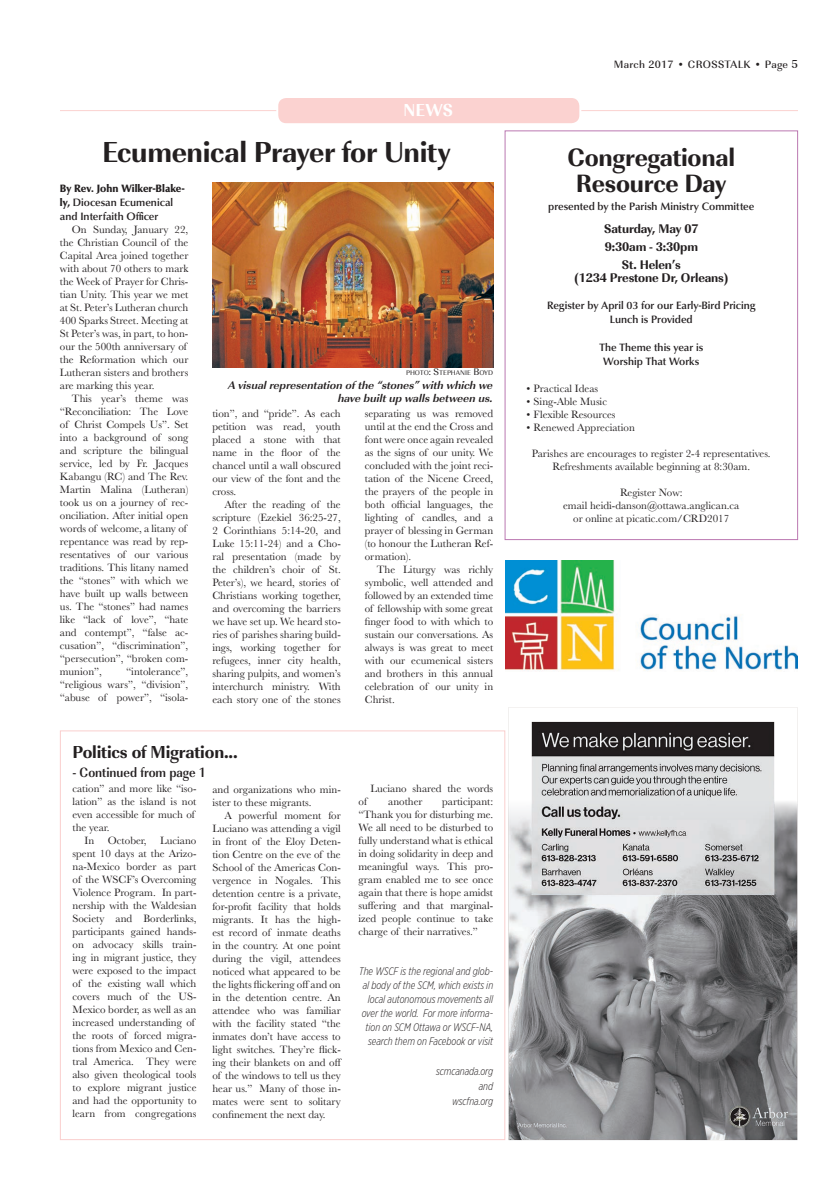
<style>
.page{position:relative;width:840px;height:1200px;background:#fff}
.page>*{position:absolute;margin:0;border:0;box-sizing:border-box;transform-origin:0 0}
._3_-_24_pt_head_impe{font:700 expanded 30px "Imperial URW";letter-spacing:-.01em;color:#231f20;scale:.95 1}
._3_-_24_pt_head_impe-2{font:700 expanded 26px/26px "Imperial URW";letter-spacing:-.01em;color:#231f20;text-align:center;scale:.95 1}
._3_-_24_pt_head_impe-3{font:700 expanded 18px "Imperial URW";letter-spacing:-.01em;color:#231f20;scale:.95 1}
._3_-_24_pt_head_impe-4{font:700 expanded 18px "Imperial URW";color:#fff;scale:.95 1}
._9_-_teasers{font:700 14px "Imperial URW";color:#231f20;scale:.9 1}
._3_-_24_pt_head_impe-5{font:700 expanded 13px "Imperial URW";letter-spacing:-.01em;color:#231f20;scale:.95 1}
._8_-_Photo_credit{font:italic 700 11.5px/13px "Imperial URW";color:#231f20;text-align:right}
._5_-_Body_Baskervill{font:11px/13px "Baskerville";color:#231f20;text-align:justify}
._4_-_Body_Baskervill{font:11px/13px "Baskerville";color:#231f20}
._7_-_By-line{font:500 11px/14px "Classico URW";color:#231f20}
._8_-_Photo_credit-2{font:italic 300 11px/14px "Gotham X Narrow";color:#231f20;text-align:right}
.t1{font:500 11px "Imperial URW";letter-spacing:.03em;color:#231f20}
._8_-_Photo_credit-3{font:7px "Imperial URW";color:#231f20}
.s1{font-weight:900}
.s2{font-size:10px}
.s3{font-style:inherit}
.s4{font-size:12px}
</style>
<div class="page">
<img style="left:505px;top:561px;width:293px;height:110px">
<hr style="left:60px;top:110px;width:738px;height:1px;background:#fbd2d0">
<div style="left:277px;top:97px;width:303px;height:27px;background:#fbd2d0;border-radius:9px"></div>
<div style="left:276px;top:96px;width:305px;height:29px;border:2px solid #fff;border-radius:9px"></div>
<img style="left:212px;top:183px;width:281px;height:185px">
<div style="left:505px;top:130px;width:293px;height:410px;border:1px solid #bb78b1"></div>
<img style="left:508px;top:707px;width:290px;height:434px">
<p class="_3_-_24_pt_head_impe-4" style="left:404px;top:96px;width:53px">NEWS</p>
<p class="_3_-_24_pt_head_impe" style="left:102px;top:128px;width:369px">Ecumenical Prayer for Unity</p>
<p class="_7_-_By-line" style="left:60px;top:180px;width:126px"><span class="s1">By Rev. John Wilker-Blake&shy;ly,</span> Diocesan Ecumenical and Interfaith Officer</p>
<p class="_5_-_Body_Baskervill" style="left:60px;top:223px;width:130px;text-align:left;text-indent:12px">On Sunday, January 22, the Christian Council of the<br>Capital Area joined together with about 70 others to mark the Week of Prayer for Chris&shy;tian Unity. This year we met at St. Peter’s Lutheran church<br>400 Sparks Street. Meeting at<br>St Peter’s was, in part, to hon&shy;our the 500th anniversary of the Reformation which our<br>Lutheran sisters and brothers are marking this year.</p>
<p class="_5_-_Body_Baskervill" style="left:60px;top:392px;width:130px;text-align:left;text-indent:12px">This year’s theme was “Reconciliation: The Love of Christ Compels Us”. Set into a background of song and scripture the bilingual service, led by Fr. Jacques<br>Kabangu (RC) and The Rev.<br>Martin Malina (Lutheran) took us on a journey of rec&shy;onciliation. After initial open words of welcome, a litany of repentance was read by rep&shy;resentatives of our various traditions. This litany named the “stones” with which we have built up walls between us. The “stones” had names like “lack of love”, “hate and contempt”, “false ac&shy;cusation”, “discrimination”, “persecution”, “broken com&shy;munion”,</p>
<p class="_8_-_Photo_credit-3" style="left:406px;top:367px;width:89px">PHOTO<span class="s2">: S</span>TEPHANIE <span class="s2">B</span>OYD</p>
<p class="_8_-_Photo_credit" style="left:229px;top:378px;width:266px">A visual representation of the “stones” with which we have built up walls between us.</p>
<p class="_5_-_Body_Baskervill" style="left:212px;top:408px;width:130px">tion”, and “pride”. As each petition was read, youth placed a stone with that name in the floor of the chancel until a wall obscured our view of the font and the cross.</p>
<p class="_5_-_Body_Baskervill" style="left:212px;top:499px;width:130px;text-align:left;text-indent:12px">After the reading of the scripture (Ezekiel 36:25-27,<br>2 Corinthians 5:14-20, and<br>Luke 15:11-24) and a Cho&shy;ral presentation (made by the children’s choir of St.<br>Peter’s), we heard, stories of<br>Christians working together, and overcoming the barriers we have set up. We heard sto&shy;ries of parishes sharing build&shy;ings, working together for refugees, inner city health, sharing pulpits, and women’s interchurch ministry. With each story one of the stones</p>
<p class="_5_-_Body_Baskervill" style="left:365px;top:408px;width:130px">separating us was removed until at the end the Cross and font were once again revealed as the signs of our unity. We concluded with the joint reci&shy;tation of the Nicene Creed, the prayers of the people in both official languages, the lighting of candles, and a prayer of blessing in German (to honour the Lutheran Ref&shy;ormation).</p>
<p class="_5_-_Body_Baskervill" style="left:365px;top:564px;width:130px;text-indent:12px">The Liturgy was richly symbolic, well attended and followed by an extended time of fellowship with some great finger food to with which to sustain our conversations. As always is was great to meet with our ecumenical sisters and brothers in this annual celebration of our unity in Christ.</p>
<p class="_5_-_Body_Baskervill" style="left:60px;top:665px;width:130px;text-indent:66px">“intolerance”, “religious wars”, “division”, “abuse of power”, “isola-</p>
<p class="_3_-_24_pt_head_impe-3" style="left:72px;top:737px;width:175px">Politics of Migration...</p>
<p class="_9_-_teasers" style="left:72px;top:761px;width:150px">- Continued from page 1</p>
<p class="_4_-_Body_Baskervill" style="left:72px;top:782px;width:126px">cation” and more like “iso&shy;lation” as the island is not even accessible for much of the year.</p>
<p class="_4_-_Body_Baskervill" style="left:72px;top:834px;width:126px;text-indent:12px">In October, Luciano spent 10 days at the Arizo&shy;na-Mexico border as part of the WSCF’s Overcoming<br>Violence Program. In part&shy;nership with the Waldesian<br>Society and Borderlinks, participants gained hands&shy;on advocacy skills train&shy;ing in migrant justice, they were exposed to the impact of the existing wall which covers much of the US-<br>Mexico border, as well as an increased understanding of the roots of forced migra&shy;tions from Mexico and Cen&shy;tral America. They were also given theological tools to explore migrant justice and had the opportunity to learn from congregations</p>
<p class="_4_-_Body_Baskervill" style="left:212px;top:783px;width:130px">and organizations who min&shy;ister to these migrants.</p>
<p class="_4_-_Body_Baskervill" style="left:212px;top:809px;width:131px;text-align:justify;text-indent:12px">A powerful moment for Luciano was attending a vigil in front of the Eloy Deten&shy;tion Centre on the eve of the School of the Americas Con&shy;vergence in Nogales. This detention centre is a private, for-profit facility that holds migrants. It has the high&shy;est record of inmate deaths in the country. At one point during the vigil, attendees noticed what appeared to be the lights flickering off and on in the detention centre. An attendee who was familiar with the facility stated “the inmates don’t have access to light switches. They’re flick&shy;ing their blankets on and off of the windows to tell us they hear us.” Many of those in&shy;mates were sent to solitary confinement the next day.</p>
<p class="_4_-_Body_Baskervill" style="left:371px;top:782px;width:124px">Luciano shared the words</p>
<p class="_4_-_Body_Baskervill" style="left:358px;top:795px;width:10px">of</p>
<p class="_4_-_Body_Baskervill" style="left:388px;top:795px;width:36px">another</p>
<p class="_4_-_Body_Baskervill" style="left:358px;top:795px;width:136px;text-align:justify;text-indent:84px">participant: “Thank you for disturbing me.<br>We all need to be disturbed to fully understand what is ethical in doing solidarity in deep and meaningful ways. This pro&shy;gram enabled me to see once again that there is hope amidst suffering and that marginal&shy;ized people continue to take charge of their narratives.”</p>
<p class="_8_-_Photo_credit-2" style="left:359px;top:964px;width:135px">The WSCF is the regional and glob&shy;al body of the SCM, which exists in local autonomous movements all over the world. For more informa&shy;tion on SCM Ottawa or WSCF-NA, search them on Facebook or visit</p>
<p class="_8_-_Photo_credit-2" style="left:436px;top:1064px;width:59px">scmcanada.org</p>
<p class="_8_-_Photo_credit-2" style="left:479px;top:1079px;width:16px">and</p>
<p class="_8_-_Photo_credit-2" style="left:452px;top:1094px;width:43px">wscfna.org</p>
<p class="t1" style="left:614px;top:57px;width:186px">March 2017 <span class="s3">•</span> CROSSTALK <span class="s3">•</span> Page <span class="s4">5</span></p>
<p class="_3_-_24_pt_head_impe-2" style="left:568px;top:143px;width:178px">Congregational<br>Resource Day</p>
<p class="_3_-_24_pt_head_impe-5" style="left:604px;top:219px;width:101px">Saturday, May 07</p>
<p class="_3_-_24_pt_head_impe-5" style="left:605px;top:237px;width:100px">9:30am - 3:30pm</p>
<p class="_3_-_24_pt_head_impe-5" style="left:622px;top:255px;width:63px">St. Helen’s</p>
<p class="_3_-_24_pt_head_impe-5" style="left:574px;top:268px;width:163px">(1234 Prestone Dr, Orleans)</p>
<p class="_7_-_By-line" style="left:548px;top:199px;width:208px">presented by the Parish Ministry Committee</p>
<p class="_7_-_By-line" style="left:547px;top:298px;width:210px">Register by April 03 for our Early-Bird Pricing</p>
<p class="_7_-_By-line" style="left:610px;top:312px;width:84px">Lunch is Provided</p>
<p class="_7_-_By-line" style="left:599px;top:340px;width:105px;text-align:center">The Theme this year is<br>Worship That Works</p>
<p class="_4_-_Body_Baskervill" style="left:527px;top:383px;width:73px">• Practical Ideas</p>
<p class="_4_-_Body_Baskervill" style="left:527px;top:396px;width:82px">• Sing-Able Music</p>
<p class="_4_-_Body_Baskervill" style="left:527px;top:409px;width:90px">• Flexible Resources</p>
<p class="_4_-_Body_Baskervill" style="left:527px;top:422px;width:110px">• Renewed Appreciation</p>
<p class="_5_-_Body_Baskervill" style="left:532px;top:448px;width:240px;text-align:center">Parishes are encourages to register 2-4 representatives.<br>Refreshments available beginning at 8:30am.</p>
<p class="_5_-_Body_Baskervill" style="left:620px;top:487px;width:64px">Register Now:</p>
<p class="_5_-_Body_Baskervill" style="left:563px;top:500px;width:178px">email heidi-danson@ottawa.anglican.ca</p>
<p class="_5_-_Body_Baskervill" style="left:573px;top:513px;width:158px">or online at picatic.com/CRD2017</p>
</div>
